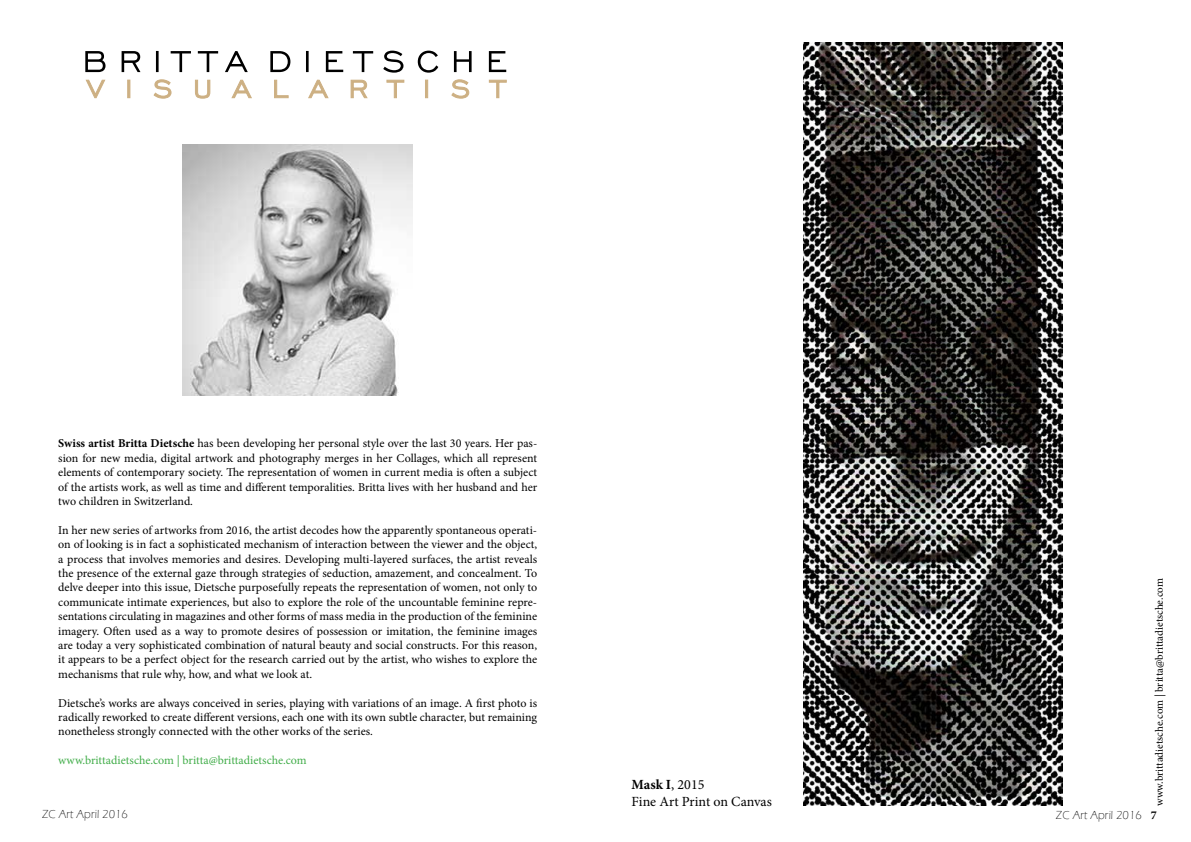
<style>
.page{position:relative;width:1191px;height:842px;background:#fff}
.page>*{position:absolute;margin:0;border:0;box-sizing:border-box;transform-origin:0 0}
.t1{font:14px/16.8px "Minion Pro";letter-spacing:-.005em;color:#000}
.t2{font:12px/14.4px "Minion Pro";letter-spacing:-.005em;color:#000;text-align:justify}
.t3{font:12px "Minion Pro";color:#41ad49}
.t4{font:300 12px "Eras ITC";color:#000}
.t5{font:11px "Minion Pro";color:#000}
.s1{font-weight:700}
.s2{font-family:"Minion Pro";font-weight:700}
</style>
<div class="page">
<svg style="left:86px;top:79px;width:420px;height:20px"></svg>
<svg style="left:85px;top:51px;width:421px;height:22px"></svg>
<img style="left:183px;top:145px;width:230px;height:251px">
<img style="left:804px;top:43px;width:258px;height:763px">
<p class="t2" style="left:58px;top:436px;width:480px"><span class="s1">Swiss artist Britta Dietsche</span> has been developing her personal style over the last 30 years. Her pas&shy;sion for new media, digital artwork and photography merges in her Collages, which all represent elements of contemporary society. The representation of women in current media is often a subject of the artists work, as well as time and different temporalities. Britta lives with her husband and her two children in Switzerland.</p>
<p class="t2" style="left:58px;top:523px;width:480px">In her new series of artworks from 2016, the artist decodes how the apparently spontaneous operati&shy;on of looking is in fact a sophisticated mechanism of interaction between the viewer and the object, a process that involves memories and desires. Developing multi-layered surfaces, the artist reveals the presence of the external gaze through strategies of seduction, amazement, and concealment. To delve deeper into this issue, Dietsche purposefully repeats the representation of women, not only to communicate intimate experiences, but also to explore the role of the uncountable feminine repre&shy;sentations circulating in magazines and other forms of mass media in the production of the feminine imagery. Often used as a way to promote desires of possession or imitation, the feminine images are today a very sophisticated combination of natural beauty and social constructs. For this reason, it appears to be a perfect object for the research carried out by the artist, who wishes to explore the mechanisms that rule why, how, and what we look at.</p>
<p class="t2" style="left:58px;top:695px;width:480px">Dietsche’s works are always conceived in series, playing with variations of an image. A first photo is radically reworked to create different versions, each one with its own subtle character, but remaining nonetheless strongly connected with the other works of the series.</p>
<p class="t3" style="left:58px;top:752px;width:250px">www.brittadietsche.com | britta@brittadietsche.com</p>
<p class="t1" style="left:631px;top:776px;width:142px"><span class="s1">Mask I</span>, 2015<br>Fine Art Print on Canvas</p>
<p class="t5" style="left:1152px;top:806px;width:229px;rotate:-90deg">www.brittadietsche.com | britta@brittadietsche.com</p>
<p class="t4" style="left:42px;top:808px;width:87px">ZC Art April 2016</p>
<p class="t4" style="left:1056px;top:808px;width:102px">ZC Art April 2016 <span class="s2">7</span></p>
</div>
